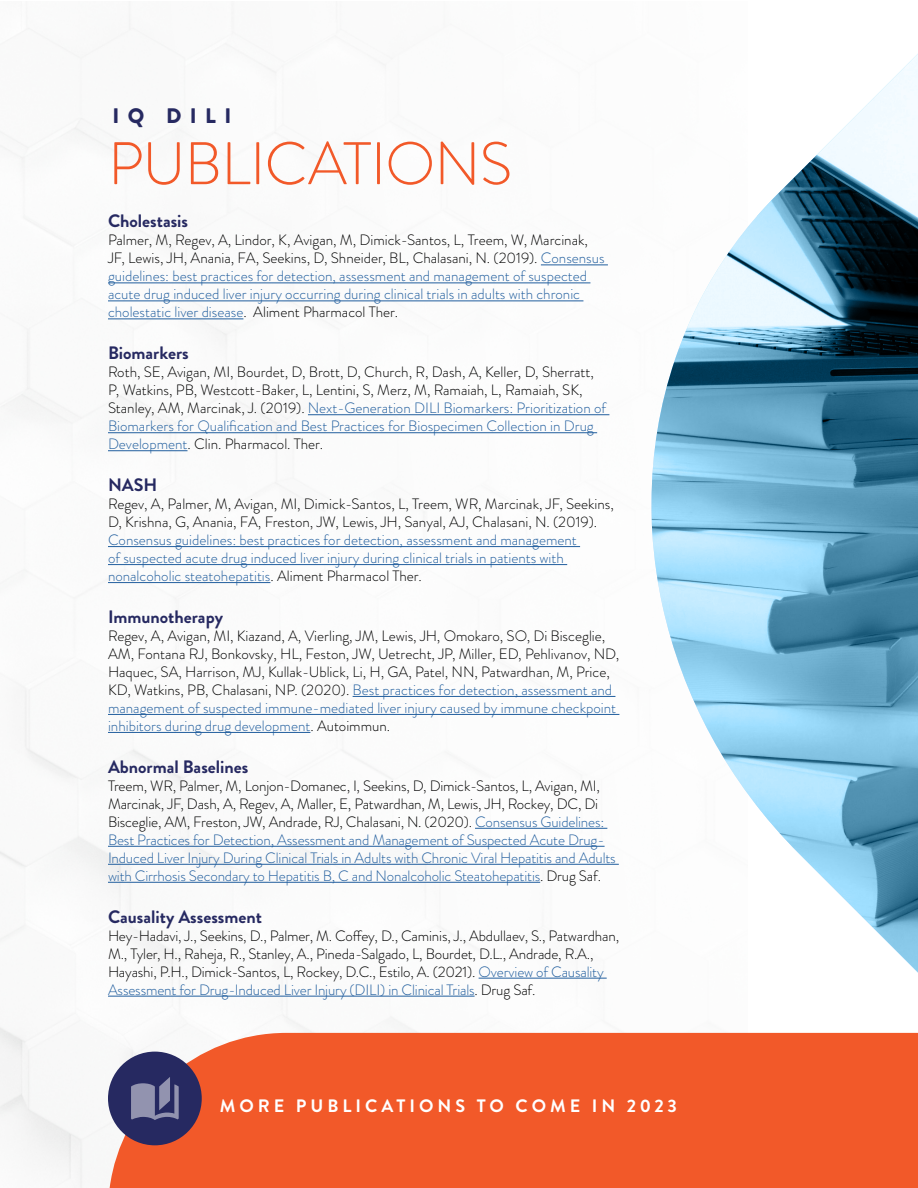
<style>
.page{position:relative;width:918px;height:1188px;background:#fff}
.page>*{position:absolute;margin:0;border:0;box-sizing:border-box;transform-origin:0 0}
.t1{font:300 60px "Brandon Grotesque";letter-spacing:-.015em;color:#f25929}
.t2{font:900 21px "Brandon Grotesque";letter-spacing:.4em;color:#262961}
.Body_Copy{font:700 18px "Brandon Grotesque";color:#262961}
.Body_Copy-2{font:700 18px "Brandon Grotesque";letter-spacing:.22em;color:#fff}
.Body_Copy-3{font:300 15px/18px "Brandon Grotesque";color:#215e9e}
.Body_Copy-4{font:300 15px/18px "Brandon Grotesque";color:#000}
.s1{color:#000}
.s2{color:#215e9e}
</style>
<div class="page">
<div style="left:110px;top:1033px;width:808px;height:155px;background:#f25929"></div>
<hr style="left:541px;top:265px;width:67px;height:1px;background:#215e9e">
<hr style="left:108px;top:283px;width:482px;height:1px;background:#215e9e">
<hr style="left:108px;top:301px;width:475px;height:1px;background:#215e9e">
<hr style="left:108px;top:319px;width:135px;height:1px;background:#215e9e">
<hr style="left:308px;top:414px;width:301px;height:1px;background:#215e9e">
<hr style="left:108px;top:432px;width:489px;height:1px;background:#215e9e">
<hr style="left:108px;top:450px;width:80px;height:1px;background:#215e9e">
<hr style="left:108px;top:546px;width:472px;height:1px;background:#215e9e">
<hr style="left:108px;top:564px;width:459px;height:1px;background:#215e9e">
<hr style="left:108px;top:582px;width:162px;height:1px;background:#215e9e">
<hr style="left:353px;top:696px;width:262px;height:1px;background:#215e9e">
<hr style="left:108px;top:714px;width:511px;height:1px;background:#215e9e">
<hr style="left:108px;top:732px;width:202px;height:1px;background:#215e9e">
<hr style="left:475px;top:828px;width:132px;height:1px;background:#215e9e">
<hr style="left:108px;top:846px;width:497px;height:1px;background:#215e9e">
<hr style="left:108px;top:864px;width:511px;height:1px;background:#215e9e">
<hr style="left:108px;top:882px;width:432px;height:1px;background:#215e9e">
<hr style="left:479px;top:978px;width:128px;height:1px;background:#215e9e">
<hr style="left:108px;top:996px;width:367px;height:1px;background:#215e9e">
<div style="left:108px;top:1052px;width:94px;height:93px;background:#262961;border-radius:50%"></div>
<svg style="left:131px;top:1077px;width:48px;height:43px"></svg>
<svg style="left:651px;top:54px;width:267px;height:919px"></svg>
<p class="t2" style="left:113px;top:101px;width:120px">IQ DILI</p>
<p class="t1" style="left:108px;top:123px;width:406px">PUBLICATIONS</p>
<p class="Body_Copy" style="left:108px;top:209px;width:82px">Cholestasis</p>
<p class="Body_Copy-3" style="left:108px;top:231px;width:498px"><span class="s1">Palmer, M, Regev, A, Lindor, K, Avigan, M, Dimick-Santos, L, Treem, W, Marcinak, JF, Lewis, JH, Anania, FA, Seekins, D, Shneider, BL, Chalasani, N. (2019).</span> Consensus guidelines: best practices for detection, assessment and management of suspected acute drug induced liver injury occurring during clinical trials in adults with chronic cholestatic liver disease<span class="s1">. Aliment Pharmacol Ther.</span></p>
<p class="Body_Copy" style="left:108px;top:340px;width:82px">Biomarkers</p>
<p class="Body_Copy-4" style="left:108px;top:363px;width:500px">Roth, SE, Avigan, MI, Bourdet, D, Brott, D, Church, R, Dash, A, Keller, D, Sherratt, P, Watkins, PB, Westcott-Baker, L, Lentini, S, Merz, M, Ramaiah, L, Ramaiah, SK, Stanley, AM, Marcinak, J. (2019). <span class="s2">Next-Generation DILI Biomarkers: Prioritization of Biomarkers for Qualification and Best Practices for Biospecimen Collection in Drug Development</span>. Clin. Pharmacol. Ther.</p>
<p class="Body_Copy" style="left:108px;top:472px;width:51px">NASH</p>
<p class="Body_Copy-3" style="left:108px;top:495px;width:507px"><span class="s1">Regev, A, Palmer, M, Avigan, MI, Dimick-Santos, L, Treem, WR, Marcinak, JF, Seekins, D, Krishna, G, Anania, FA, Freston, JW, Lewis, JH, Sanyal, AJ, Chalasani, N. (2019).<br></span>Consensus guidelines: best practices for detection, assessment and management<br>of suspected acute drug induced liver injury during clinical trials in patients with nonalcoholic steatohepatitis<span class="s1">. Aliment Pharmacol Ther.</span></p>
<p class="Body_Copy" style="left:108px;top:604px;width:117px">Immunotherapy</p>
<p class="Body_Copy-4" style="left:108px;top:627px;width:513px">Regev, A, Avigan, MI, Kiazand, A, Vierling, JM, Lewis, JH, Omokaro, SO, Di Bisceglie, AM, Fontana RJ, Bonkovsky, HL, Feston, JW, Uetrecht, JP, Miller, ED, Pehlivanov, ND, Haquec, SA, Harrison, MJ, Kullak-Ublick, Li, H, GA, Patel, NN, Patwardhan, M, Price, KD, Watkins, PB, Chalasani, NP. (2020). <span class="s2">Best practices for detection, assessment and management of suspected immune-mediated liver injury caused by immune checkpoint inhibitors during drug development</span>. Autoimmun.</p>
<p class="Body_Copy" style="left:108px;top:754px;width:142px">Abnormal Baselines</p>
<p class="Body_Copy-3" style="left:108px;top:777px;width:509px"><span class="s1">Treem, WR, Palmer, M, Lonjon-Domanec, I, Seekins, D, Dimick-Santos, L, Avigan, MI, Marcinak, JF, Dash, A, Regev, A, Maller, E, Patwardhan, M, Lewis, JH, Rockey, DC, Di Bisceglie, AM, Freston, JW, Andrade, RJ, Chalasani, N. (2020).</span> Consensus Guidelines:<br>Best Practices for Detection, Assessment and Management of Suspected Acute Drug-Induced Liver Injury During Clinical Trials in Adults with Chronic Viral Hepatitis and Adults with Cirrhosis Secondary to Hepatitis B, C and Nonalcoholic Steatohepatitis<span class="s1">. Drug Saf.</span></p>
<p class="Body_Copy" style="left:108px;top:904px;width:156px">Causality Assessment</p>
<p class="Body_Copy-4" style="left:108px;top:927px;width:513px">Hey-Hadavi, J., Seekins, D., Palmer, M. Coffey, D., Caminis, J., Abdullaev, S., Patwardhan, M., Tyler, H., Raheja, R., Stanley, A., Pineda-Salgado, L, Bourdet, D.L., Andrade, R.A., Hayashi, P.H., Dimick-Santos, L, Rockey, D.C., Estilo, A. (2021). <span class="s2">Overview of Causality Assessment for Drug-Induced Liver Injury (DILI) in Clinical Trials</span>. Drug Saf.</p>
<p class="Body_Copy-2" style="left:220px;top:1093px;width:459px">MORE PUBLICATIONS TO COME IN 2023</p>
</div>
